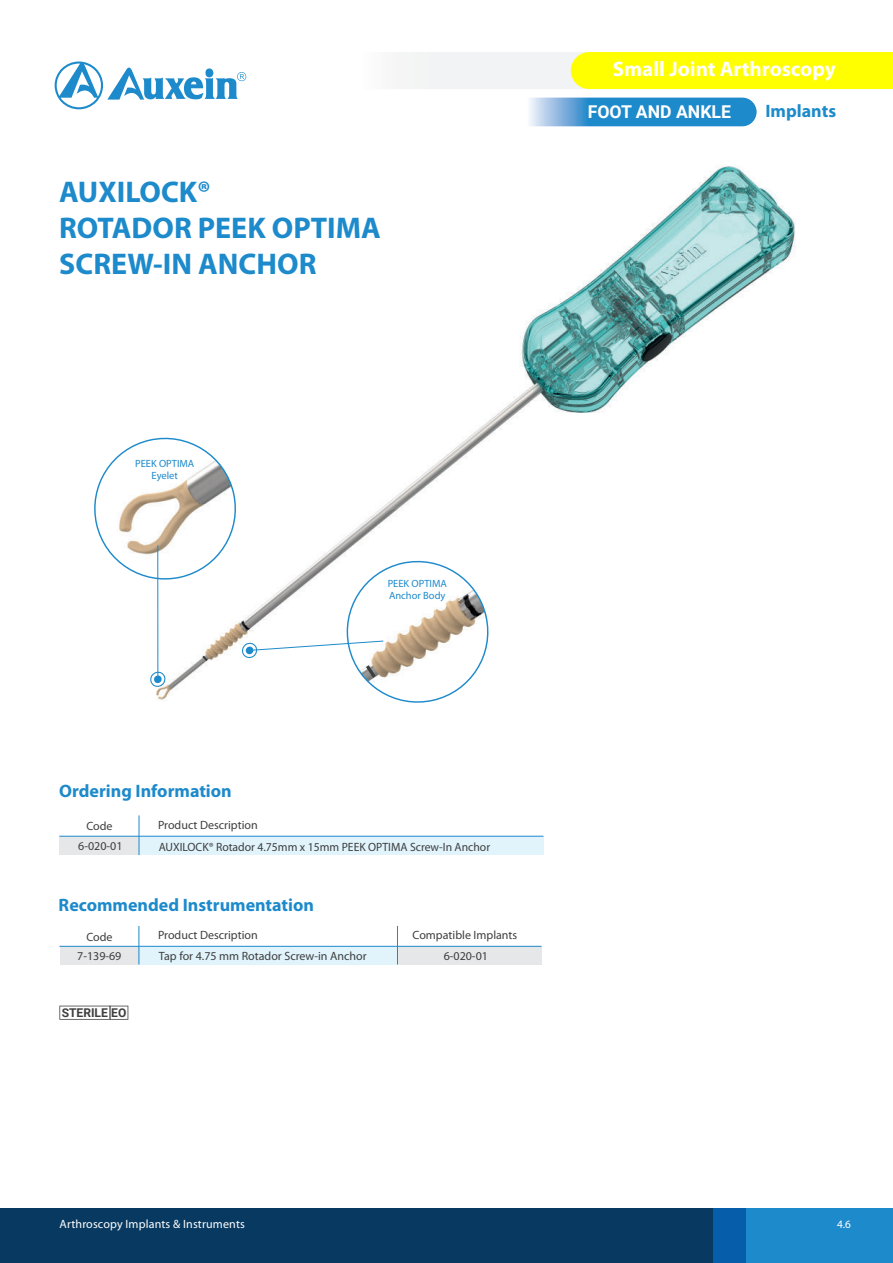
<style>
.page{position:relative;width:893px;height:1263px;background:#fff}
.page>*{position:absolute;margin:0;border:0;box-sizing:border-box;transform-origin:0 0}
.t1{font:700 30px/36.2px "Myriad Pro";color:#1d8acb}
.t2{font:700 21px "Myriad Pro";color:#fff}
.t3{font:700 18px "Myriad Pro";color:#1d8acb}
.t4{font:700 17.7px "Roboto";color:#fff}
.t5{font:700 12.15px "Roboto";color:#3e3e3f}
.t6{font:12px "Myriad Pro";color:#3e3e3f}
.t7{font:12px "Myriad Pro";letter-spacing:.015em;color:#fff}
.t8{font:11.25px "Myriad Pro";color:#fff}
.t9{font:10.5px/12.5px "Myriad Pro";color:#1d8acb}
</style>
<div class="page">
<img style="left:475px;top:165px;width:321px;height:267px">
<div style="left:397px;top:946px;width:144px;height:18px;background:#e6e7e9"></div>
<div style="left:139px;top:946px;width:258px;height:18px;background:#e1f4fc"></div>
<div style="left:139px;top:836px;width:404px;height:19px;background:#e1f4fc"></div>
<div style="left:59px;top:836px;width:80px;height:19px;background:#e6e7e9"></div>
<div style="left:60px;top:946px;width:80px;height:18px;background:#e6e7e9"></div>
<svg style="left:55px;top:62px;width:191px;height:47px"></svg>
<hr style="left:139px;top:815px;width:1px;height:40px;background:#1d8acb">
<hr style="left:59px;top:836px;width:484px;height:1px;background:#1d8acb">
<hr style="left:59px;top:946px;width:482px;height:1px;background:#1d8acb">
<hr style="left:139px;top:926px;width:1px;height:38px;background:#1d8acb">
<hr style="left:397px;top:926px;width:1px;height:38px;background:#1d8acb">
<div style="left:571px;top:52px;width:322px;height:37px;background:#ff0"></div>
<div style="left:746px;top:1208px;width:147px;height:55px;background:#1d8acb"></div>
<div style="left:0;top:1208px;width:714px;height:55px;background:#083a61"></div>
<div style="left:714px;top:1208px;width:32px;height:55px;background:#065eaa"></div>
<svg style="left:59px;top:1006px;width:69px;height:14px"></svg>
<svg style="left:94px;top:432px;width:399px;height:271px"></svg>
<img style="left:529px;top:97px;width:228px;height:29px">
<h2 class="t2" style="left:613px;top:55px;width:224px">Small Joint Arthroscopy</h2>
<h1 class="t1" style="left:59px;top:173px;width:323px">AUXILOCK®<br>ROTADOR PEEK OPTIMA<br>SCREW-IN ANCHOR</h1>
<h3 class="t4" style="left:588px;top:100px;width:145px">FOOT AND ANKLE</h3>
<h3 class="t3" style="left:765px;top:99px;width:72px">Implants</h3>
<p class="t9" style="left:135px;top:458px;width:61px;line-height:12px;text-align:center">PEEK OPTIMA<br>Eyelet</p>
<h3 class="t3" style="left:59px;top:779px;width:174px">Ordering Information</h3>
<p class="t6" style="left:86px;top:818px;width:28px">Code</p>
<p class="t6" style="left:158px;top:817px;width:101px">Product Description</p>
<p class="t9" style="left:388px;top:577px;width:61px">PEEK OPTIMA<br>Anchor Body</p>
<p class="t6" style="left:78px;top:838px;width:46px">6-020-01</p>
<p class="t6" style="left:159px;top:839px;width:333px">AUXILOCK® Rotador 4.75mm x 15mm PEEK OPTIMA Screw-In Anchor</p>
<h3 class="t3" style="left:59px;top:893px;width:257px">Recommended Instrumentation</h3>
<p class="t6" style="left:86px;top:929px;width:28px">Code</p>
<p class="t6" style="left:158px;top:928px;width:101px">Product Description</p>
<p class="t6" style="left:412px;top:928px;width:106px">Compatible Implants</p>
<p class="t6" style="left:159px;top:948px;width:209px">Tap for 4.75 mm Rotador Screw-in Anchor</p>
<p class="t6" style="left:77px;top:948px;width:46px">7-139-69</p>
<p class="t6" style="left:444px;top:948px;width:46px">6-020-01</p>
<p class="t5" style="left:62px;top:1004px;width:66px">STERILE EO</p>
<p class="t7" style="left:60px;top:1217px;width:187px">Arthroscopy Implants &amp; Instruments</p>
<p class="t8" style="left:837px;top:1217px;width:15px">4.6</p>
</div>
